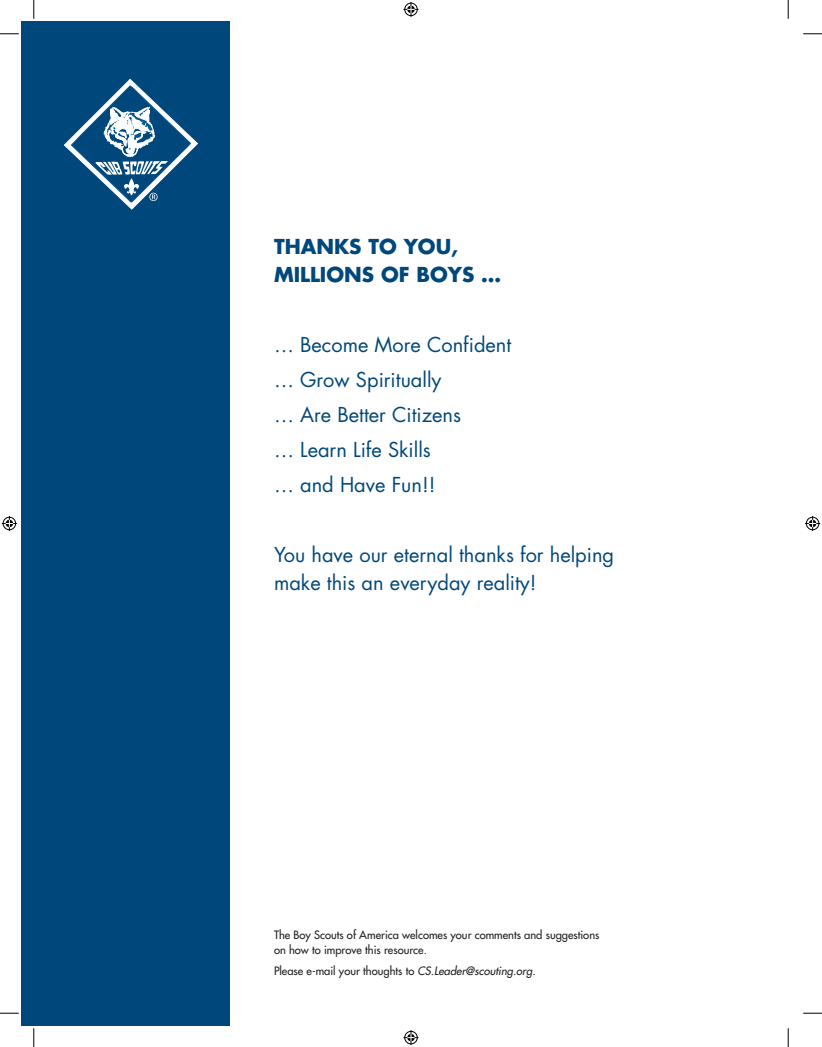
<style>
.page{position:relative;width:822px;height:1047px;background:#fff}
.page>*{position:absolute;margin:0;border:0;box-sizing:border-box;transform-origin:0 0}
.t1{font:20px/35px "Futura";color:#00487b}
.t2{font:700 20px/27.5px "Futura";color:#00487b}
.t3{font:11.25px/14.2px "Futura";color:#231f20}
.s1{font-style:italic}
</style>
<div class="page">
<div style="left:21px;top:21px;width:209px;height:1004px;background:#00487b"></div>
<svg style="left:64px;top:79px;width:134px;height:131px"></svg>
<svg style="left:0;top:33px;width:19px;height:2px"></svg>
<svg style="left:803px;top:33px;width:18px;height:2px"></svg>
<svg style="left:0;top:1012px;width:19px;height:1px"></svg>
<svg style="left:803px;top:1012px;width:18px;height:1px"></svg>
<svg style="left:33px;top:0;width:2px;height:19px"></svg>
<svg style="left:33px;top:1028px;width:2px;height:18px"></svg>
<svg style="left:787px;top:0;width:1px;height:19px"></svg>
<svg style="left:787px;top:1028px;width:1px;height:18px"></svg>
<svg style="left:403px;top:2px;width:15px;height:15px"></svg>
<svg style="left:403px;top:1030px;width:15px;height:14px"></svg>
<svg style="left:2px;top:516px;width:15px;height:15px"></svg>
<svg style="left:805px;top:516px;width:14px;height:15px"></svg>
<p class="t2" style="left:274px;top:235px;width:229px">THANKS TO YOU,<br>MILLIONS OF BOYS …</p>
<p class="t1" style="left:274px;top:329px;width:239px">… Become More Confident … Grow Spiritually<br>… Are Better Citizens<br>… Learn Life Skills<br>… and Have Fun!!</p>
<p class="t1" style="left:274px;top:542px;width:341px;line-height:27.5px">You have our eternal thanks for helping make this an everyday reality!</p>
<p class="t3" style="left:274px;top:928px;width:327px">The Boy Scouts of America welcomes your comments and suggestions on how to improve this resource.</p>
<p class="t3" style="left:274px;top:964px;width:263px">Please e-mail your thoughts to <span class="s1">CS.Leader@scouting.org.</span></p>
</div>
